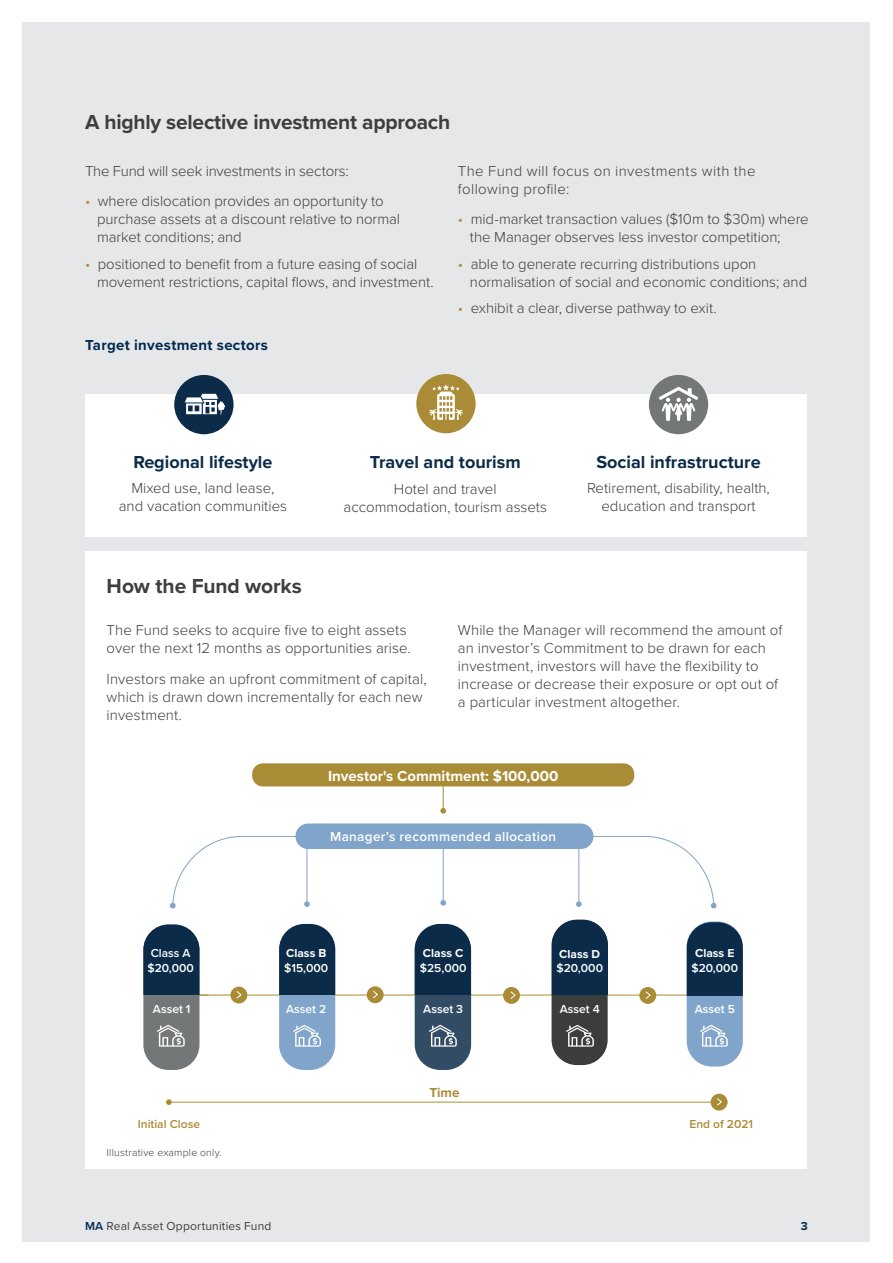
<style>
.page{position:relative;width:893px;height:1263px;background:#fff}
.page>*{position:absolute;margin:0;border:0;box-sizing:border-box;transform-origin:0 0}
.MSH_Section_head_1{font:700 21px "Proxima Nova";letter-spacing:-.01em;color:#3e3e3f}
._1__Body___Leading{font:700 21px "Proxima Nova";letter-spacing:-.005em;color:#3e3e3f}
.t1{font:700 18px "Proxima Nova";color:#0b2b49}
._4__BodyHead{font:300 15px/18px "Proxima Nova";letter-spacing:.005em;color:#3e3e3f;text-align:center}
._1_1_Body__Bullet_po{font:300 15px/18px "Proxima Nova";letter-spacing:-.005em;color:#3e3e3f}
._4__BodyHead-2{font:300 15px/18px "Proxima Nova";letter-spacing:.025em;color:#3e3e3f}
._4__BodyHead-3{font:300 15px "Proxima Nova";letter-spacing:-.015em;color:#3e3e3f}
.t2{font:700 15px "Proxima Nova";color:#fff}
.MSH_Section_head_1-2{font:700 15px "Proxima Nova";letter-spacing:.02em;color:#002a50}
.t3{font:600 13.5px "Proxima Nova";letter-spacing:.025em;color:#fff}
.t4{font:700 13.5px "Proxima Nova";color:#ab8c36}
.t5{font:600 12px/14.4px "Proxima Nova";color:#fff}
._1__Body___Leading-2{font:12px "Proxima Nova";letter-spacing:.015em;color:#3e3e3f}
.t6{font:600 12px "Proxima Nova";color:#ab8c36}
._8__GoldCaps{font:700 12px "Proxima Nova";color:#002a50}
._1__Body___Leading-3{font:300 10.5px "Proxima Nova";letter-spacing:.02em;color:#3e3e3f}
.s1{color:#ab8c36}
.s2{font-weight:700}
.s3{font-weight:600;color:#002a50}
</style>
<div class="page">
<div style="left:23px;top:23px;width:847px;height:1219px;background:#e6e7e9"></div>
<div style="left:85px;top:394px;width:722px;height:142px;background:#fff"></div>
<div style="left:416px;top:374px;width:60px;height:59px;background:#ab8c36;border-radius:50%"></div>
<svg style="left:429px;top:384px;width:34px;height:36px"></svg>
<div style="left:85px;top:552px;width:722px;height:617px;background:#fff"></div>
<hr style="left:194px;top:995px;width:498px;height:1px;background:#ab8c36">
<svg style="left:170px;top:836px;width:546px;height:72px"></svg>
<div style="left:295px;top:823px;width:298px;height:26px;background:#80a4ca;border-radius:13px"></div>
<div style="left:230px;top:986px;width:17px;height:17px;background:#ab8c36;border-radius:50%"></div>
<svg style="left:236px;top:991px;width:6px;height:8px"></svg>
<div style="left:367px;top:986px;width:17px;height:17px;background:#ab8c36;border-radius:50%"></div>
<svg style="left:373px;top:990px;width:5px;height:9px"></svg>
<div style="left:639px;top:987px;width:17px;height:17px;background:#ab8c36;border-radius:50%"></div>
<svg style="left:645px;top:991px;width:6px;height:8px"></svg>
<hr style="left:443px;top:767px;width:1px;height:44px;background:#ab8d35">
<svg style="left:440px;top:808px;width:6px;height:6px"></svg>
<div style="left:252px;top:763px;width:382px;height:23px;background:#ab8c36;border-radius:11px"></div>
<div style="left:503px;top:987px;width:17px;height:17px;background:#ab8c36;border-radius:50%"></div>
<svg style="left:510px;top:991px;width:6px;height:8px"></svg>
<div style="left:143px;top:925px;width:56px;height:145px;background:#747778;border-radius:25px"></div>
<div style="left:143px;top:924px;width:56px;height:70px;background:#0b2b49"></div>
<div style="left:552px;top:920px;width:56px;height:145px;background:#3b3c3c;border-radius:25px"></div>
<div style="left:552px;top:920px;width:56px;height:75px;background:#0b2b49"></div>
<div style="left:279px;top:925px;width:56px;height:145px;background:#80a4ca;border-radius:25px"></div>
<div style="left:279px;top:924px;width:56px;height:70px;background:#0b2b49"></div>
<div style="left:415px;top:925px;width:56px;height:145px;background:#324c65;border-radius:25px"></div>
<div style="left:415px;top:924px;width:56px;height:71px;background:#0b2b49"></div>
<div style="left:711px;top:1094px;width:16px;height:16px;background:#ab8c36;border-radius:50%"></div>
<svg style="left:717px;top:1098px;width:5px;height:8px"></svg>
<div style="left:687px;top:921px;width:56px;height:145px;background:#80a4ca;border-radius:25px"></div>
<div style="left:687px;top:922px;width:56px;height:73px;background:#0b2b49"></div>
<svg style="left:157px;top:1025px;width:28px;height:22px"></svg>
<svg style="left:293px;top:1025px;width:28px;height:22px"></svg>
<svg style="left:429px;top:1025px;width:28px;height:22px"></svg>
<svg style="left:566px;top:1025px;width:28px;height:22px"></svg>
<svg style="left:700px;top:1025px;width:28px;height:22px"></svg>
<hr style="left:166px;top:1102px;width:548px;height:1px;background:#ab8c36">
<svg style="left:166px;top:1099px;width:6px;height:6px"></svg>
<div style="left:174px;top:375px;width:60px;height:59px;background:#0b2b49;border-radius:50%"></div>
<svg style="left:185px;top:394px;width:40px;height:20px"></svg>
<div style="left:649px;top:375px;width:59px;height:59px;background:#747778;border-radius:50%"></div>
<svg style="left:659px;top:387px;width:39px;height:34px"></svg>
<p class="MSH_Section_head_1" style="left:85px;top:107px;width:367px">A highly selective investment approach</p>
<p class="_4__BodyHead-3" style="left:85px;top:160px;width:265px">The Fund will seek investments in sectors:</p>
<p class="_1_1_Body__Bullet_po" style="left:97px;top:192px;width:304px;text-indent:-12px"><span class="s1">•</span> where dislocation provides an opportunity to purchase assets at a discount relative to normal market conditions; and</p>
<p class="_1_1_Body__Bullet_po" style="left:97px;top:254px;width:338px;text-indent:-12px"><span class="s1">•</span> positioned to benefit from a future easing of social movement restrictions, capital flows, and investment.</p>
<p class="MSH_Section_head_1-2" style="left:85px;top:334px;width:184px">Target investment sectors</p>
<p class="_4__BodyHead-2" style="left:458px;top:161px;width:299px">The Fund will focus on investments with the following profile:</p>
<p class="_1_1_Body__Bullet_po" style="left:470px;top:210px;width:340px;text-indent:-12px"><span class="s1">•</span> mid-market transaction values ($10m to $30m) where the Manager observes less investor competition;</p>
<p class="_1_1_Body__Bullet_po" style="left:470px;top:254px;width:339px;text-indent:-12px"><span class="s1">•</span> able to generate recurring distributions upon normalisation of social and economic conditions; and</p>
<p class="_1_1_Body__Bullet_po" style="left:458px;top:299px;width:260px"><span class="s1">•</span> exhibit a clear, diverse pathway to exit.</p>
<p class="t1" style="left:133px;top:449px;width:141px">Regional lifestyle</p>
<p class="_4__BodyHead" style="left:119px;top:479px;width:170px">Mixed use, land lease, and vacation communities</p>
<p class="_1__Body___Leading" style="left:107px;top:570px;width:197px">How the Fund works</p>
<p class="t1" style="left:370px;top:449px;width:153px">Travel and tourism</p>
<p class="_4__BodyHead" style="left:344px;top:479px;width:205px">Hotel and travel accommodation, tourism assets</p>
<p class="t1" style="left:596px;top:449px;width:166px">Social infrastructure</p>
<p class="_4__BodyHead" style="left:587px;top:479px;width:184px">Retirement, disability, health, education and transport</p>
<p class="_4__BodyHead" style="left:107px;top:620px;width:306px;text-align:left">The Fund seeks to acquire five to eight assets over the next 12 months as opportunities arise.</p>
<p class="_4__BodyHead" style="left:107px;top:669px;width:322px;text-align:left">Investors make an upfront commitment of capital, which is drawn down incrementally for each new investment.</p>
<p class="_4__BodyHead" style="left:458px;top:620px;width:326px;text-align:left">While the Manager will recommend the amount of an investor’s Commitment to be drawn for each investment, investors will have the flexibility to increase or decrease their exposure or opt out of a particular investment altogether.</p>
<p class="t2" style="left:328px;top:764px;width:232px">Investor's Commitment: $100,000</p>
<p class="t5" style="left:147px;top:945px;width:48px">Class A $20,000</p>
<p class="t5" style="left:153px;top:1002px;width:39px">Asset 1</p>
<p class="t3" style="left:330px;top:826px;width:227px">Manager’s recommended allocation</p>
<p class="t5" style="left:284px;top:945px;width:46px"><span class="s2">Class B </span>$15,000</p>
<p class="t5" style="left:286px;top:1002px;width:42px">Asset 2</p>
<p class="t5" style="left:420px;top:945px;width:48px"><span class="s2">Class C </span>$25,000</p>
<p class="t5" style="left:423px;top:1002px;width:41px">Asset 3</p>
<p class="t4" style="left:429px;top:1082px;width:32px">Time</p>
<p class="t5" style="left:556px;top:946px;width:48px"><span class="s2">Class D </span>$20,000</p>
<p class="t5" style="left:560px;top:1002px;width:41px">Asset 4</p>
<p class="t5" style="left:691px;top:945px;width:48px;text-align:center"><span class="s2">Class E </span>$20,000</p>
<p class="t5" style="left:695px;top:1002px;width:42px">Asset 5</p>
<p class="t6" style="left:138px;top:1115px;width:64px">Initial Close</p>
<p class="t6" style="left:689px;top:1115px;width:65px">End of 2021</p>
<p class="_1__Body___Leading-3" style="left:107px;top:1145px;width:117px">Illustrative example only.</p>
<p class="_1__Body___Leading-2" style="left:85px;top:1217px;width:188px"><span class="s3">MA</span> Real Asset Opportunities Fund</p>
<p class="_8__GoldCaps" style="left:801px;top:1217px;width:9px">3</p>
</div>
